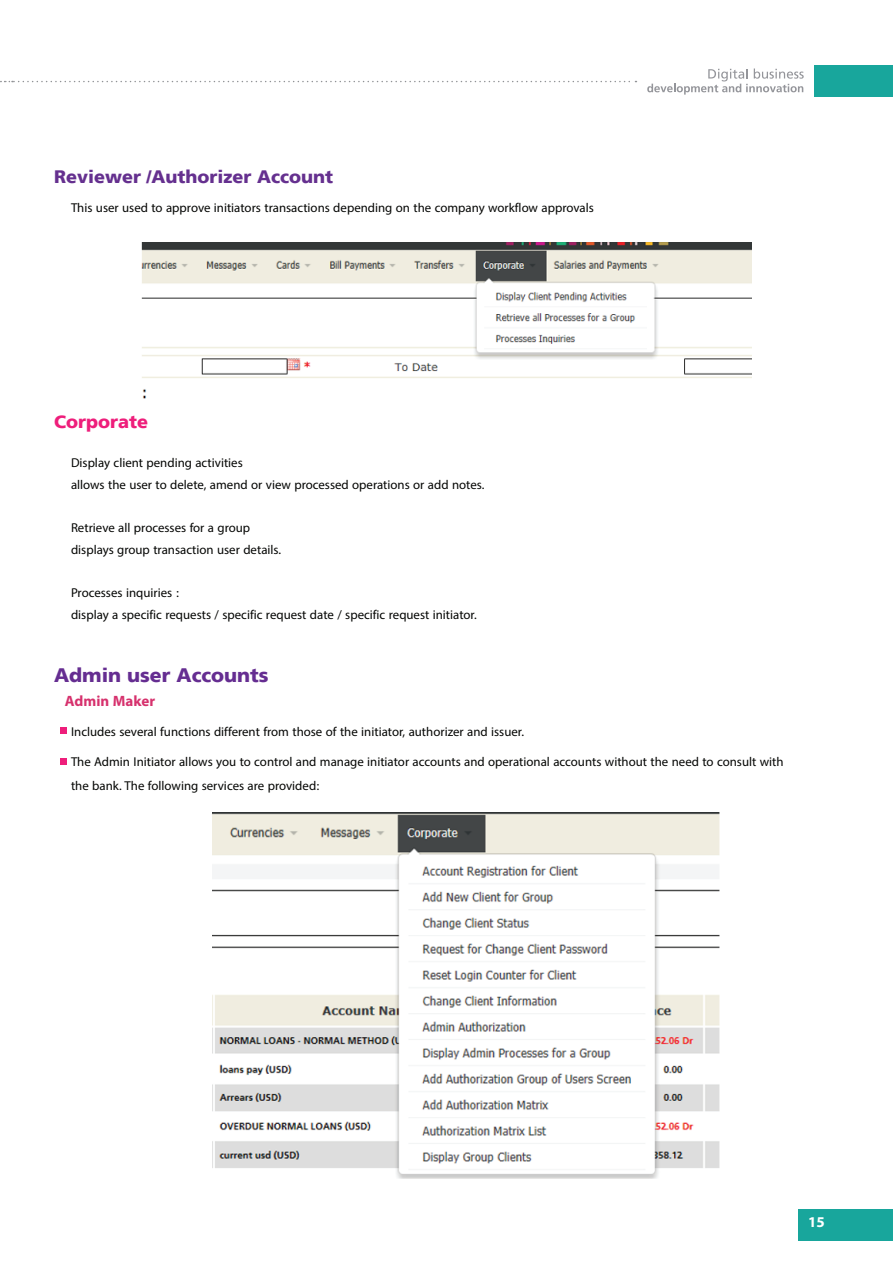
<style>
.page{position:relative;width:893px;height:1263px;background:#fff}
.page>*{position:absolute;margin:0;border:0;box-sizing:border-box;transform-origin:0 0}
.t1{font:700 21px "Myriad Arabic";color:#d6316d}
.t2{font:900 19.5px "Frutiger LT Arabic 75";color:#652d91}
.t3{font:18px/21.6px "Myriad Arabic";color:#040503}
.t4{font:900 18px "Frutiger LT Arabic 75";color:#65308f}
.t5{font:900 18px "Frutiger LT Arabic 75";color:#ee1e7b}
.t6{font:700 15px "Myriad Pro";color:#fff}
</style>
<div class="page">
<svg style="left:0;top:81px;width:636px;height:1px"></svg>
<div style="left:815px;top:66px;width:78px;height:31px;background:#18a69c"></div>
<div style="left:799px;top:1209px;width:94px;height:31px;background:#18a69c"></div>
<svg style="left:647px;top:69px;width:157px;height:26px"></svg>
<img style="left:141px;top:243px;width:611px;height:155px">
<img style="left:213px;top:813px;width:507px;height:366px">
<svg style="left:61px;top:727px;width:6px;height:6px"></svg>
<div style="left:61px;top:758px;width:6px;height:7px;background:#ee1e7b"></div>
<p class="t4" style="left:54px;top:166px;width:281px">Reviewer /Authorizer Account</p>
<p class="t3" style="left:71px;top:196px;width:524px">This user used to approve initiators transactions depending on the company workflow approvals</p>
<p class="t5" style="left:54px;top:411px;width:96px">Corporate</p>
<p class="t3" style="left:71px;top:452px;width:415px">Display client pending activities<br>allows the user to delete, amend or view processed operations or add notes.</p>
<p class="t3" style="left:71px;top:517px;width:212px">Retrieve all processes for a group displays group transaction user details.</p>
<p class="t3" style="left:71px;top:582px;width:407px">Processes inquiries :<br>display a specific requests / specific request date / specific request initiator.</p>
<p class="t2" style="left:54px;top:663px;width:216px">Admin user Accounts</p>
<p class="t1" style="left:65px;top:686px;width:92px">Admin Maker</p>
<p class="t3" style="left:71px;top:716px;width:714px;line-height:30px">Includes several functions different from those of the initiator, authorizer and issuer.<br>The Admin Initiator allows you to control and manage initiator accounts and operational accounts without the need to consult with</p>
<p class="t3" style="left:71px;top:774px;width:250px">the bank. The following services are provided:</p>
<p class="t6" style="left:808px;top:1213px;width:18px">15</p>
</div>
